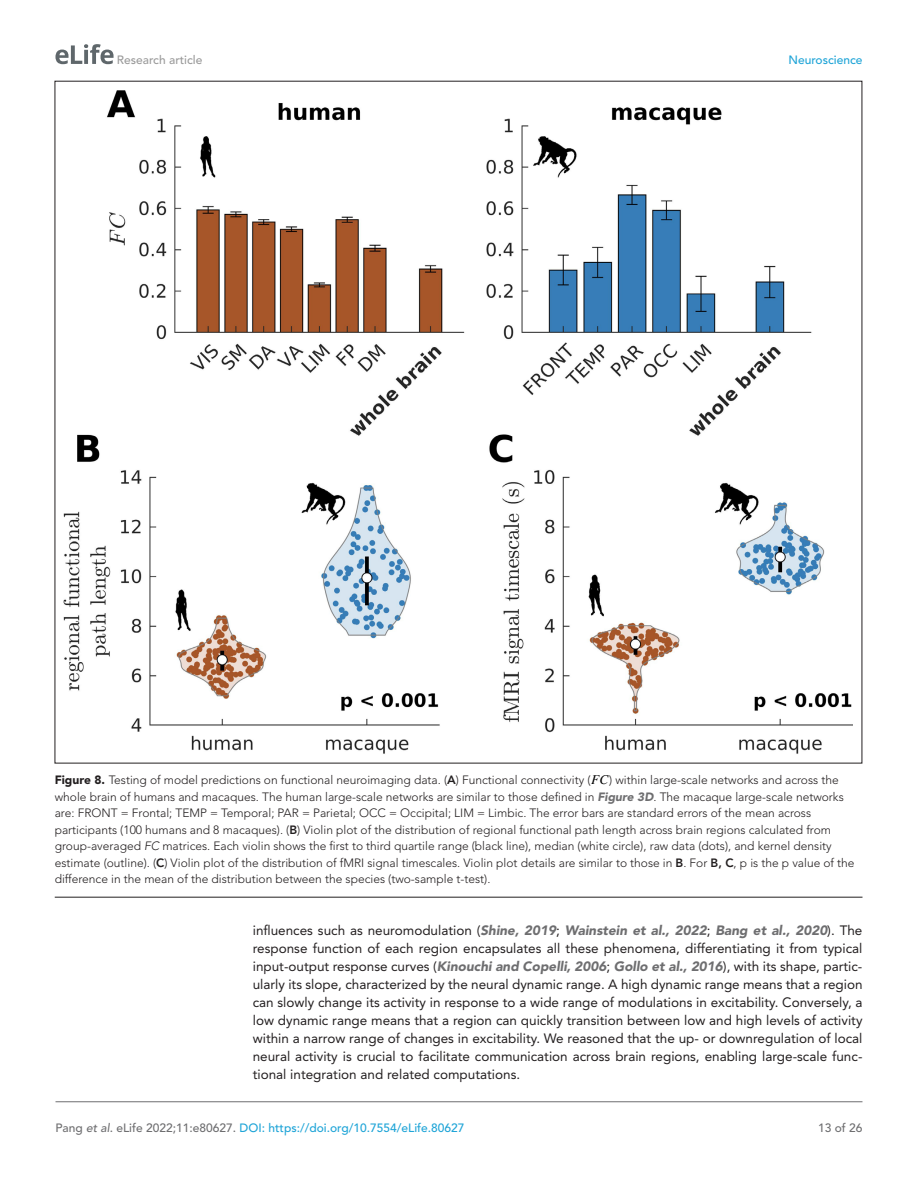
<style>
.page{position:relative;width:918px;height:1188px;background:#fff}
.page>*{position:absolute;margin:0;border:0;box-sizing:border-box;transform-origin:0 0}
.t1{font:13.5px/18px "Avenir LT Std";color:#231f20;text-align:justify}
.t2{font:300 12px/16.5px "Avenir LT Std";color:#231f20}
.t3{font:500 12px "Avenir LT Std";color:#1ea4d7}
.t4{font:500 12px "Avenir LT Std";color:#9a9a9a}
.t5{font:500 12px "Avenir LT Std";color:#6e6e70}
.s1{font-weight:900}
.s2{font-weight:800}
.s3{font-family:"STIX General";font-weight:400;font-style:italic;font-size:13.5px;color:#000}
.s4{font-weight:900;font-style:italic;color:#6e6e70}
.s5{font-style:italic}
.s6{color:#6e6e70}
.s7{font-style:italic;color:#6e6e70}
</style>
<div class="page">
<svg style="left:55px;top:44px;width:59px;height:20px"></svg>
<hr style="left:56px;top:1101px;width:806px;height:1px;background:#6e6e70">
<hr style="left:55px;top:897px;width:807px;height:1px;background:#231f20">
<img style="left:64px;top:90px;width:789px;height:664px">
<p class="t4" style="left:117px;top:53px;width:87px">Research article</p>
<p class="t3" style="left:788px;top:53px;width:76px">Neuroscience</p>
<p class="t2" style="left:55px;top:772px;width:801px"><span class="s1">Figure 8.</span> Testing of model predictions on functional neuroimaging data. (<span class="s2">A</span>) Functional connectivity (<span class="s3">FC</span>) within large-scale networks and across the whole brain of humans and macaques. The human large-scale networks are similar to those defined in <span class="s4">Figure 3D</span>. The macaque large-scale networks are: FRONT = Frontal; TEMP = Temporal; PAR = Parietal; OCC = Occipital; LIM = Limbic. The error bars are standard errors of the mean across participants (100 humans and 8 macaques). (<span class="s2">B</span>) Violin plot of the distribution of regional functional path length across brain regions calculated from group-averaged <span class="s5">FC</span> matrices. Each violin shows the first to third quartile range (black line), median (white circle), raw data (dots), and kernel density estimate (outline). (<span class="s2">C</span>) Violin plot of the distribution of fMRI signal timescales. Violin plot details are similar to those in <span class="s2">B</span>. For <span class="s2">B, C</span>, p is the p value of the difference in the mean of the distribution between the species (two-sample t-test).</p>
<p class="t1" style="left:253px;top:922px;width:611px">influences such as neuromodulation (<span class="s4">Shine, 2019</span>; <span class="s4">Wainstein et al., 2022</span>; <span class="s4">Bang et al., 2020</span>). The response function of each region encapsulates all these phenomena, differentiating it from typical input-output response curves (<span class="s4">Kinouchi and Copelli, 2006</span>; <span class="s4">Gollo et al., 2016</span>), with its shape, partic&shy;ularly its slope, characterized by the neural dynamic range. A high dynamic range means that a region can slowly change its activity in response to a wide range of modulations in excitability. Conversely, a low dynamic range means that a region can quickly transition between low and high levels of activity within a narrow range of changes in excitability. We reasoned that the up- or downregulation of local neural activity is crucial to facilitate communication across brain regions, enabling large-scale func&shy;tional integration and related computations.</p>
<p class="t3" style="left:56px;top:1121px;width:411px"><span class="s6">Pang</span> <span class="s7">et al</span><span class="s6">. eLife 2022;11:e80627.</span> DOI: https://doi.org/10.7554/eLife.80627</p>
<p class="t5" style="left:818px;top:1121px;width:46px">13 of 26</p>
</div>
